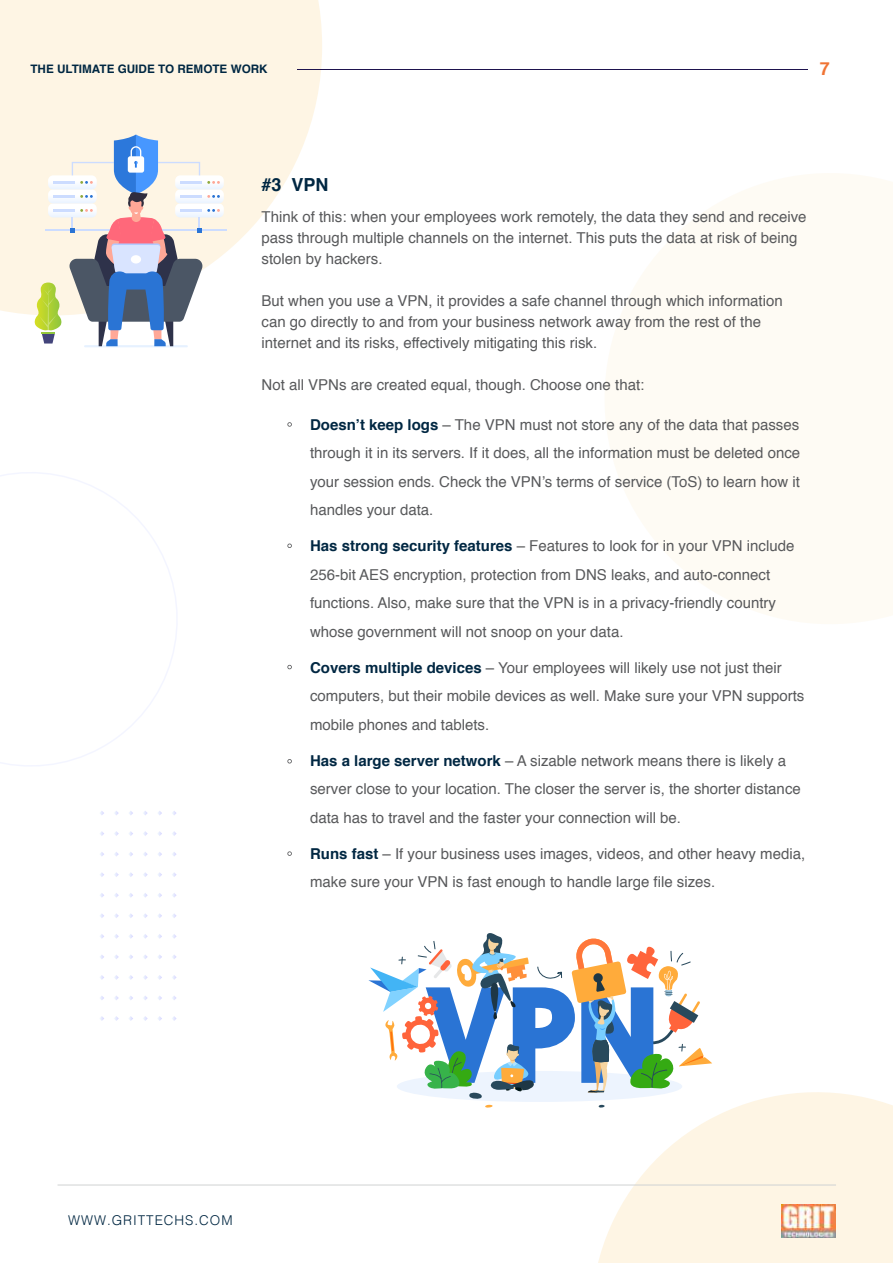
<style>
.page{position:relative;width:893px;height:1263px;background:#fff}
.page>*{position:absolute;margin:0;border:0;box-sizing:border-box;transform-origin:0 0}
.t1{font:700 18px "Helvetica";color:#002742}
.t2{font:700 18px "Helvetica";color:#f07434}
.t3{font:15px/28.5px "Helvetica";color:#58595b}
.t4{font:300 13.5px "Helvetica";letter-spacing:.07em;color:#002742}
.t5{font:700 11.7px "Helvetica";color:#002742}
.s1{font-weight:700;color:#002742}
</style>
<div class="page">
<svg style="left:0;top:472px;width:177px;height:294px"></svg>
<svg style="left:0;top:0;width:322px;height:315px;fill:#fef5e4"></svg>
<svg style="left:559px;top:1092px;width:334px;height:171px;fill:#fef5e4"></svg>
<svg style="left:605px;top:173px;width:288px;height:451px;fill:#fefbf4"></svg>
<svg style="left:158px;top:996px;width:4px;height:4px"></svg>
<svg style="left:143px;top:996px;width:4px;height:4px"></svg>
<svg style="left:129px;top:996px;width:4px;height:4px"></svg>
<svg style="left:115px;top:996px;width:4px;height:4px"></svg>
<svg style="left:100px;top:996px;width:4px;height:4px"></svg>
<svg style="left:172px;top:996px;width:4px;height:4px"></svg>
<svg style="left:158px;top:975px;width:4px;height:5px"></svg>
<svg style="left:143px;top:975px;width:5px;height:5px"></svg>
<svg style="left:129px;top:975px;width:4px;height:5px"></svg>
<svg style="left:114px;top:975px;width:5px;height:5px"></svg>
<svg style="left:100px;top:975px;width:4px;height:5px"></svg>
<svg style="left:172px;top:975px;width:5px;height:5px"></svg>
<svg style="left:158px;top:955px;width:4px;height:4px"></svg>
<svg style="left:143px;top:955px;width:5px;height:4px"></svg>
<svg style="left:129px;top:955px;width:4px;height:4px"></svg>
<svg style="left:114px;top:955px;width:5px;height:4px"></svg>
<svg style="left:100px;top:955px;width:4px;height:4px"></svg>
<svg style="left:172px;top:955px;width:4px;height:4px"></svg>
<svg style="left:158px;top:934px;width:4px;height:5px"></svg>
<svg style="left:143px;top:934px;width:5px;height:5px"></svg>
<svg style="left:129px;top:934px;width:4px;height:5px"></svg>
<svg style="left:114px;top:934px;width:5px;height:5px"></svg>
<svg style="left:100px;top:934px;width:4px;height:5px"></svg>
<svg style="left:172px;top:934px;width:5px;height:5px"></svg>
<svg style="left:158px;top:914px;width:4px;height:4px"></svg>
<svg style="left:143px;top:914px;width:5px;height:4px"></svg>
<svg style="left:129px;top:914px;width:4px;height:4px"></svg>
<svg style="left:114px;top:913px;width:5px;height:5px"></svg>
<svg style="left:100px;top:914px;width:4px;height:4px"></svg>
<svg style="left:172px;top:914px;width:5px;height:4px"></svg>
<svg style="left:158px;top:893px;width:4px;height:5px"></svg>
<svg style="left:143px;top:893px;width:5px;height:5px"></svg>
<svg style="left:129px;top:893px;width:4px;height:4px"></svg>
<svg style="left:114px;top:893px;width:5px;height:5px"></svg>
<svg style="left:100px;top:893px;width:4px;height:4px"></svg>
<svg style="left:172px;top:893px;width:5px;height:4px"></svg>
<svg style="left:158px;top:872px;width:4px;height:5px"></svg>
<svg style="left:143px;top:872px;width:5px;height:5px"></svg>
<svg style="left:129px;top:872px;width:4px;height:5px"></svg>
<svg style="left:114px;top:872px;width:5px;height:5px"></svg>
<svg style="left:100px;top:873px;width:4px;height:4px"></svg>
<svg style="left:172px;top:872px;width:5px;height:5px"></svg>
<svg style="left:158px;top:852px;width:4px;height:4px"></svg>
<svg style="left:143px;top:852px;width:5px;height:4px"></svg>
<svg style="left:129px;top:852px;width:4px;height:4px"></svg>
<svg style="left:114px;top:852px;width:5px;height:4px"></svg>
<svg style="left:100px;top:852px;width:4px;height:4px"></svg>
<svg style="left:172px;top:852px;width:5px;height:4px"></svg>
<svg style="left:158px;top:831px;width:4px;height:5px"></svg>
<svg style="left:143px;top:831px;width:5px;height:5px"></svg>
<svg style="left:129px;top:831px;width:4px;height:5px"></svg>
<svg style="left:114px;top:831px;width:5px;height:5px"></svg>
<svg style="left:100px;top:831px;width:4px;height:5px"></svg>
<svg style="left:172px;top:831px;width:5px;height:5px"></svg>
<svg style="left:158px;top:1016px;width:4px;height:5px"></svg>
<svg style="left:143px;top:1016px;width:5px;height:5px"></svg>
<svg style="left:129px;top:1016px;width:4px;height:5px"></svg>
<svg style="left:114px;top:1016px;width:5px;height:5px"></svg>
<svg style="left:100px;top:1016px;width:4px;height:5px"></svg>
<svg style="left:172px;top:1016px;width:5px;height:5px"></svg>
<svg style="left:158px;top:811px;width:4px;height:4px"></svg>
<svg style="left:143px;top:811px;width:5px;height:4px"></svg>
<svg style="left:129px;top:811px;width:4px;height:4px"></svg>
<svg style="left:114px;top:811px;width:5px;height:4px"></svg>
<svg style="left:100px;top:811px;width:4px;height:4px"></svg>
<svg style="left:172px;top:811px;width:4px;height:4px"></svg>
<svg style="left:287px;top:422px;width:5px;height:5px"></svg>
<svg style="left:287px;top:543px;width:5px;height:5px"></svg>
<svg style="left:287px;top:665px;width:5px;height:4px"></svg>
<svg style="left:287px;top:759px;width:5px;height:4px"></svg>
<svg style="left:287px;top:851px;width:5px;height:5px"></svg>
<hr style="left:58px;top:1185px;width:778px;height:1px;background:#d0d2d3">
<svg style="left:368px;top:933px;width:344px;height:175px"></svg>
<hr style="left:158px;top:229px;width:69px;height:2px;background:#ccdcff">
<svg style="left:204px;top:175px;width:20px;height:57px"></svg>
<hr style="left:84px;top:345px;width:104px;height:2px;background:#e6f1ff">
<svg style="left:34px;top:134px;width:170px;height:212px"></svg>
<img style="left:781px;top:1204px;width:55px;height:33px">
<hr style="left:297px;top:70px;width:511px;height:1px;background:#1e134e">
<p class="t5" style="left:30px;top:60px;width:239px">THE ULTIMATE GUIDE TO REMOTE WORK</p>
<p class="t2" style="left:820px;top:54px;width:12px">7</p>
<p class="t1" style="left:262px;top:170px;width:69px">#3 VPN</p>
<p class="t3" style="left:262px;top:207px;width:546px;line-height:21px">Think of this: when your employees work remotely, the data they send and receive pass through multiple channels on the internet. This puts the data at risk of being stolen by hackers.</p>
<p class="t3" style="left:262px;top:291px;width:523px;line-height:21px">But when you use a VPN, it provides a safe channel through which information can go directly to and from your business network away from the rest of the internet and its risks, effectively mitigating this risk.</p>
<p class="t3" style="left:262px;top:371px;width:384px">Not all VPNs are created equal, though. Choose one that:</p>
<p class="t3" style="left:310px;top:411px;width:492px;text-align:justify"><span class="s1">Doesn’t keep logs</span> – The VPN must not store any of the data that passes through it in its servers. If it does, all the information must be deleted once your session ends. Check the VPN’s terms of service (ToS) to learn how it handles your data.</p>
<p class="t3" style="left:310px;top:532px;width:486px"><span class="s1">Has strong security features</span> – Features to look for in your VPN include 256-bit AES encryption, protection from DNS leaks, and auto-connect functions. Also, make sure that the VPN is in a privacy-friendly country whose government will not snoop on your data.</p>
<p class="t3" style="left:310px;top:654px;width:496px"><span class="s1">Covers multiple devices</span> – Your employees will likely use not just their computers, but their mobile devices as well. Make sure your VPN supports mobile phones and tablets.</p>
<p class="t3" style="left:310px;top:747px;width:492px"><span class="s1">Has a large server network</span> – A sizable network means there is likely a server close to your location. The closer the server is, the shorter distance data has to travel and the faster your connection will be.</p>
<p class="t3" style="left:310px;top:840px;width:497px"><span class="s1">Runs fast</span> – If your business uses images, videos, and other heavy media, make sure your VPN is fast enough to handle large file sizes.</p>
<p class="t4" style="left:68px;top:1209px;width:166px">WWW.GRITTECHS.COM</p>
</div>
